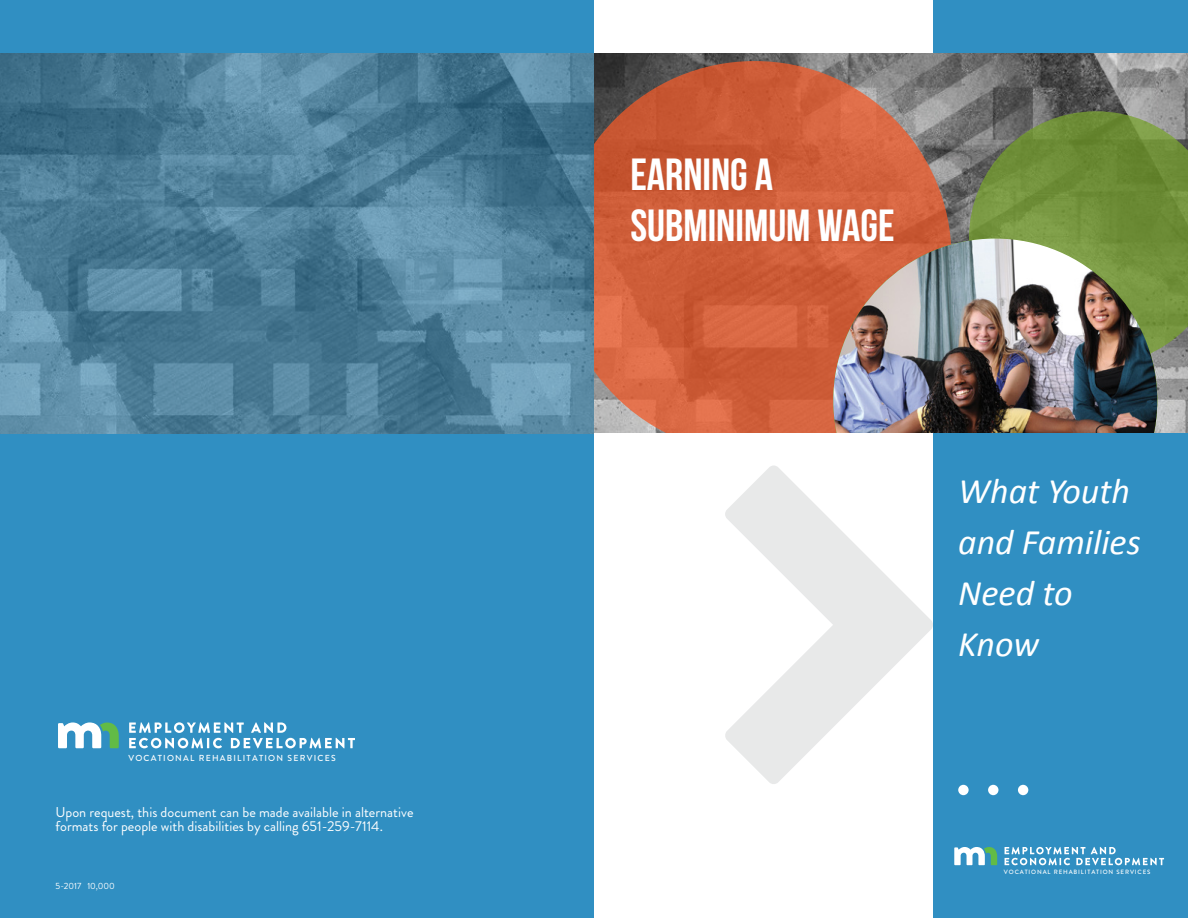
<style>
.page{position:relative;width:1188px;height:918px;background:#fff}
.page>*{position:absolute;margin:0;border:0;box-sizing:border-box;transform-origin:0 0}
.t1{font:45px/51px "Bebas Neue";color:#fff}
.main_head{font:italic 36px/51px "Calibri";color:#fff}
.body_text{font:14.25px/14.5px "Brandon Grotesque";color:#fff}
.body_text-2{font:9px "Brandon Grotesque";color:#fff}
.t2{font:500 8.7px "Brandon Grotesque";letter-spacing:.14em;color:#fff}
.t3{font:500 6.15px "Brandon Grotesque";letter-spacing:.14em;color:#fff}
</style>
<div class="page">
<div style="left:934px;top:0;width:254px;height:67px;background:#308fc2"></div>
<img style="left:594px;top:53px;width:594px;height:380px">
<svg style="left:558px;top:61px;width:394px;height:393px;background:#cf5e3a"></svg>
<svg style="left:969px;top:111px;width:219px;height:255px;background:#718b44"></svg>
<img style="left:833px;top:239px;width:324px;height:194px">
<div style="left:593px;top:433px;width:595px;height:143px;background:#fff"></div>
<div style="left:934px;top:433px;width:254px;height:485px;background:#308fc2"></div>
<svg style="left:954px;top:847px;width:43px;height:18px"></svg>
<svg style="left:1005px;top:847px;width:159px;height:18px"></svg>
<div style="left:958px;top:785px;width:11px;height:10px;background:#fff;border-radius:50%"></div>
<div style="left:988px;top:785px;width:10px;height:10px;background:#fff;border-radius:50%"></div>
<div style="left:1018px;top:785px;width:10px;height:10px;background:#fff;border-radius:50%"></div>
<svg style="left:725px;top:465px;width:209px;height:320px"></svg>
<div style="left:0;top:0;width:594px;height:918px;background:#308fc2"></div>
<img style="left:0;top:53px;width:594px;height:380px">
<svg style="left:58px;top:722px;width:61px;height:26px"></svg>
<svg style="left:129px;top:722px;width:226px;height:26px"></svg>
<p class="t2" style="left:128px;top:752px;width:209px">VOCATIONAL REHABILITATION SERVICES</p>
<p class="body_text" style="left:56px;top:805px;width:359px">Upon request, this document can be made available in alternative formats for people with disabilities by calling 651-259-7114.</p>
<p class="body_text-2" style="left:56px;top:880px;width:61px">5-2017 10,000</p>
<h1 class="t1" style="left:630px;top:148px;width:266px">EARNING A<br>SUBMINIMUM WAGE</h1>
<h1 class="main_head" style="left:958px;top:464px;width:184px">What Youth and Families<br>Need to<br>Know</h1>
<p class="t3" style="left:1004px;top:868px;width:148px">VOCATIONAL REHABILITATION SERVICES</p>
</div>
